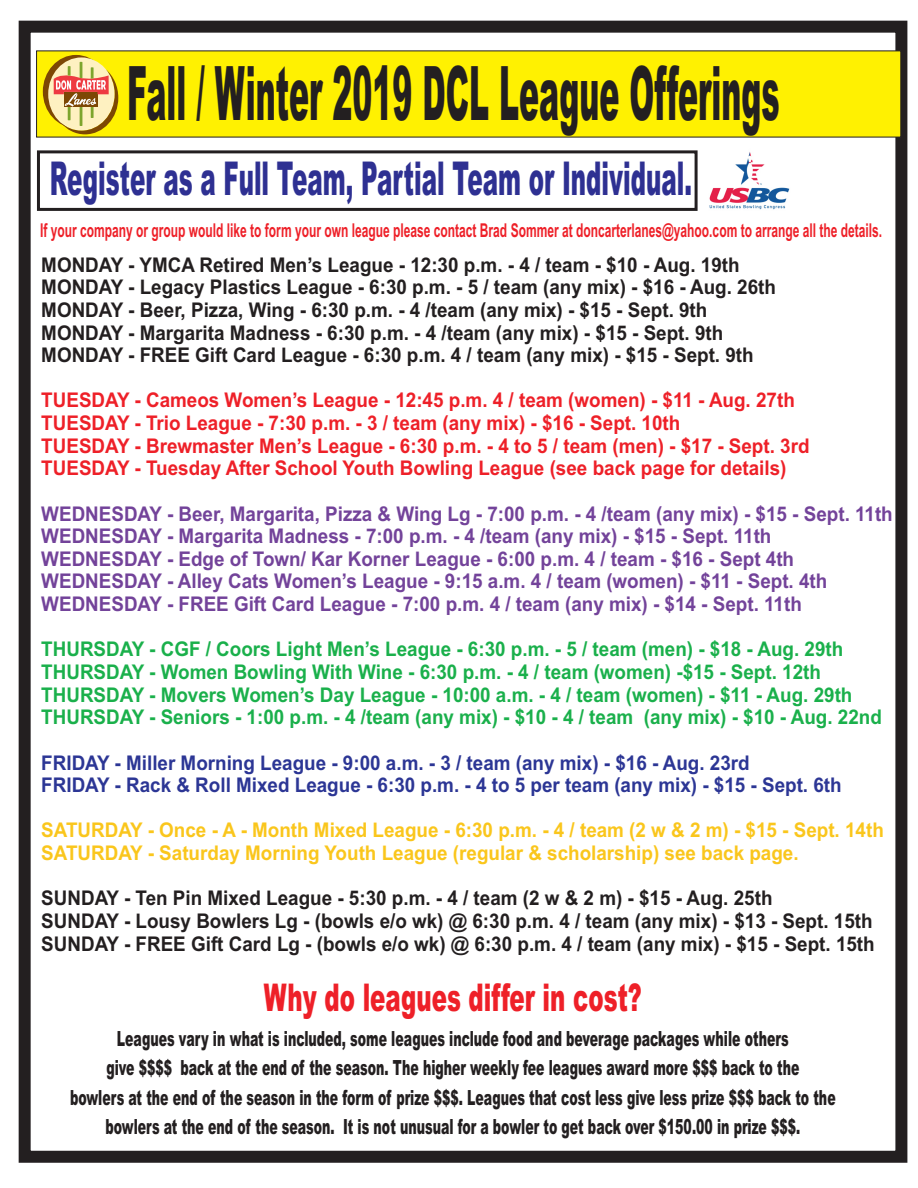
<style>
.page{position:relative;width:918px;height:1188px;background:#fff}
.page>*{position:absolute;margin:0;border:0;box-sizing:border-box;transform-origin:0 0}
.t1{font:900 75.15px "Arial";color:#231f20;scale:.4 1}
.t2{font:900 46.65px "Arial";color:#2e3092;scale:.49 1}
.t3{font:900 38.25px "Arial";color:#ee2028;scale:.6 1}
.t4{font:900 20.85px/29.4px "Arial";color:#231f20;text-align:center;scale:.6 1}
.t5{font:700 20.25px/22.6px "Arial";color:#231f20;scale:.93 1}
.t6{font:700 20.25px/22.6px "Arial";color:#73439a;scale:.93 1}
.t7{font:700 20.25px/22.6px "Arial";color:#1ab04b;scale:.93 1}
.t8{font:700 20.25px/22.6px "Arial";color:#ee2028;scale:.93 1}
.t9{font:700 20.25px/22.6px "Arial";color:#fac61c;scale:.93 1}
.t10{font:700 20.25px/22.6px "Arial";color:#2c3695;scale:.93 1}
.t11{font:700 19.05px "Arial";color:#ee2028;scale:.63 1}
</style>
<div class="page">
<div style="left:19px;top:21px;width:888px;height:1142px;border:12px solid #231f20"></div>
<div style="left:36px;top:51px;width:865px;height:86px;background:#fff101"></div>
<svg style="left:37px;top:150px;width:661px;height:61px"></svg>
<img style="left:709px;top:152px;width:81px;height:58px">
<div style="left:43px;top:55px;width:66px;height:73px;background:#7d4704;border-radius:50%"></div>
<svg style="left:48px;top:57px;width:67px;height:74px"></svg>
<svg style="left:54px;top:62px;width:64px;height:72px;background:#deb871"></svg>
<h1 class="t1" style="left:127px;top:67px;width:1633px">Fall / Winter 2019 DCL League Offerings</h1>
<h2 class="t2" style="left:50px;top:161px;width:1312px">Register as a Full Team, Partial Team or Individual.</h2>
<p class="t11" style="left:40px;top:223px;width:1338px">If your company or group would like to form your own league please contact Brad Sommer at doncarterlanes@yahoo.com to arrange all the details.</p>
<p class="t5" style="left:41px;top:255px;width:792px">MONDAY - YMCA Retired Men’s League - 12:30 p.m. - 4 / team - $10 - Aug. 19th MONDAY - Legacy Plastics League - 6:30 p.m. - 5 / team (any mix) - $16 - Aug. 26th MONDAY - Beer, Pizza, Wing - 6:30 p.m. - 4 /team (any mix) - $15 - Sept. 9th MONDAY - Margarita Madness - 6:30 p.m. - 4 /team (any mix) - $15 - Sept. 9th MONDAY - FREE Gift Card League - 6:30 p.m. 4 / team (any mix) - $15 - Sept. 9th</p>
<p class="t8" style="left:41px;top:391px;width:828px">TUESDAY - Cameos Women’s League - 12:45 p.m. 4 / team (women) - $11 - Aug. 27th TUESDAY - Trio League - 7:30 p.m. - 3 / team (any mix) - $16 - Sept. 10th<br>TUESDAY - Brewmaster Men’s League - 6:30 p.m. - 4 to 5 / team (men) - $17 - Sept. 3rd TUESDAY - Tuesday After School Youth Bowling League (see back page for details)</p>
<p class="t6" style="left:41px;top:504px;width:917px">WEDNESDAY - Beer, Margarita, Pizza &amp; Wing Lg - 7:00 p.m. - 4 /team (any mix) - $15 - Sept. 11th WEDNESDAY - Margarita Madness - 7:00 p.m. - 4 /team (any mix) - $15 - Sept. 11th WEDNESDAY - Edge of Town/ Kar Korner League - 6:00 p.m. 4 / team - $16 - Sept 4th WEDNESDAY - Alley Cats Women’s League - 9:15 a.m. 4 / team (women) - $11 - Sept. 4th WEDNESDAY - FREE Gift Card League - 7:00 p.m. 4 / team (any mix) - $14 - Sept. 11th</p>
<p class="t7" style="left:41px;top:640px;width:905px">THURSDAY - CGF / Coors Light Men’s League - 6:30 p.m. - 5 / team (men) - $18 - Aug. 29th THURSDAY - Women Bowling With Wine - 6:30 p.m. - 4 / team (women) -$15 - Sept. 12th THURSDAY - Movers Women’s Day League - 10:00 a.m. - 4 / team (women) - $11 - Aug. 29th THURSDAY - Seniors - 1:00 p.m. - 4 /team (any mix) - $10 - 4 / team (any mix) - $10 - Aug. 22nd</p>
<p class="t10" style="left:41px;top:753px;width:862px">FRIDAY - Miller Morning League - 9:00 a.m. - 3 / team (any mix) - $16 - Aug. 23rd<br>FRIDAY - Rack &amp; Roll Mixed League - 6:30 p.m. - 4 to 5 per team (any mix) - $15 - Sept. 6th</p>
<p class="t9" style="left:41px;top:821px;width:908px">SATURDAY - Once - A - Month Mixed League - 6:30 p.m. - 4 / team (2 w &amp; 2 m) - $15 - Sept. 14th<br>SATURDAY - Saturday Morning Youth League (regular &amp; scholarship) see back page.</p>
<p class="t5" style="left:41px;top:889px;width:898px">SUNDAY - Ten Pin Mixed League - 5:30 p.m. - 4 / team (2 w &amp; 2 m) - $15 - Aug. 25th<br>SUNDAY - Lousy Bowlers Lg - (bowls e/o wk) @ 6:30 p.m. 4 / team (any mix) - $13 - Sept. 15th<br>SUNDAY - FREE Gift Card Lg - (bowls e/o wk) @ 6:30 p.m. 4 / team (any mix) - $15 - Sept. 15th</p>
<h3 class="t3" style="left:264px;top:984px;width:631px">Why do leagues differ in cost?</h3>
<p class="t4" style="left:70px;top:1026px;width:1278px">Leagues vary in what is included, some leagues include food and beverage packages while others<br>give $$$$ back at the end of the season. The higher weekly fee leagues award more $$$ back to the<br>bowlers at the end of the season in the form of prize $$$. Leagues that cost less give less prize $$$ back to the bowlers at the end of the season. It is not unusual for a bowler to get back over $150.00 in prize $$$.</p>
</div>
